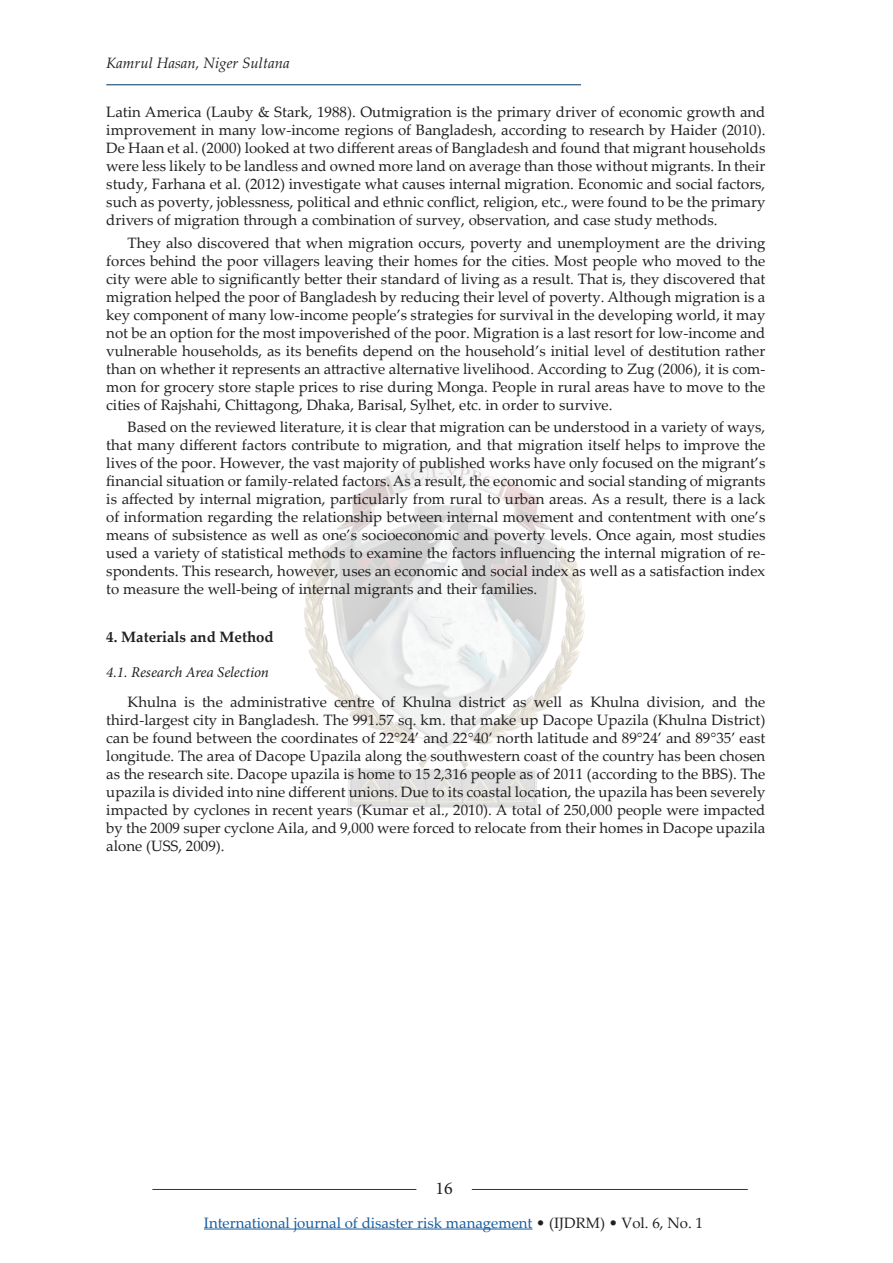
<style>
.page{position:relative;width:893px;height:1263px;background:#fff}
.page>*{position:absolute;margin:0;border:0;box-sizing:border-box;transform-origin:0 0}
.t1{font:18px "Minion Pro";color:#231f20}
.t2{font:15px/18px "Palatino Linotype";color:#231f20;text-align:justify}
.t3{font:15px "Palatino Linotype";color:#175d9e}
.Naslov_2{font:italic 15px "Minion Pro";letter-spacing:-.005em;color:#231f20}
.t4{font:italic 15px "Palatino Linotype";color:#231f20}
.Naslov_1{font:700 15px "Palatino Linotype";color:#231f20}
.s1{color:#231f20}
</style>
<div class="page">
<hr style="left:152px;top:1189px;width:264px;height:1px;background:#004071">
<hr style="left:472px;top:1189px;width:276px;height:1px;background:#004071">
<hr style="left:106px;top:84px;width:475px;height:1px;background:#003360">
<hr style="left:204px;top:1228px;width:328px;height:1px;background:#175d9e">
<img style="left:304px;top:461px;width:281px;height:347px">
<p class="t4" style="left:106px;top:52px;width:185px">Kamrul Hasan, Niger Sultana</p>
<p class="t2" style="left:106px;top:103px;width:661px">Latin America (Lauby &amp; Stark, 1988). Outmigration is the primary driver of economic growth and improvement in many low-income regions of Bangladesh, according to research by Haider (2010).<br>De Haan et al. (2000) looked at two different areas of Bangladesh and found that migrant households were less likely to be landless and owned more land on average than those without migrants. In their study, Farhana et al. (2012) investigate what causes internal migration. Economic and social factors, such as poverty, joblessness, political and ethnic conflict, religion, etc., were found to be the primary drivers of migration through a combination of survey, observation, and case study methods.</p>
<p class="t2" style="left:106px;top:233px;width:661px;text-indent:21px">They also discovered that when migration occurs, poverty and unemployment are the driving forces behind the poor villagers leaving their homes for the cities. Most people who moved to the city were able to significantly better their standard of living as a result. That is, they discovered that migration helped the poor of Bangladesh by reducing their level of poverty. Although migration is a key component of many low-income people’s strategies for survival in the developing world, it may not be an option for the most impoverished of the poor. Migration is a last resort for low-income and vulnerable households, as its benefits depend on the household’s initial level of destitution rather than on whether it represents an attractive alternative livelihood. According to Zug (2006), it is com&shy;mon for grocery store staple prices to rise during Monga. People in rural areas have to move to the cities of Rajshahi, Chittagong, Dhaka, Barisal, Sylhet, etc. in order to survive.</p>
<p class="t2" style="left:106px;top:417px;width:661px;text-indent:21px">Based on the reviewed literature, it is clear that migration can be understood in a variety of ways, that many different factors contribute to migration, and that migration itself helps to improve the lives of the poor. However, the vast majority of published works have only focused on the migrant’s financial situation or family-related factors. As a result, the economic and social standing of migrants is affected by internal migration, particularly from rural to urban areas. As a result, there is a lack of information regarding the relationship between internal movement and contentment with one’s means of subsistence as well as one’s socioeconomic and poverty levels. Once again, most studies used a variety of statistical methods to examine the factors influencing the internal migration of re&shy;spondents. This research, however, uses an economic and social index as well as a satisfaction index to measure the well-being of internal migrants and their families.</p>
<p class="Naslov_1" style="left:106px;top:626px;width:169px">4. Materials and Method</p>
<p class="Naslov_2" style="left:106px;top:662px;width:164px">4.1. Research Area Selection</p>
<p class="t2" style="left:106px;top:693px;width:661px;text-indent:21px">Khulna is the administrative centre of Khulna district as well as Khulna division, and the third-largest city in Bangladesh. The 991.57 sq. km. that make up Dacope Upazila (Khulna District) can be found between the coordinates of 22°24’ and 22°40’ north latitude and 89°24’ and 89°35’ east longitude. The area of Dacope Upazila along the southwestern coast of the country has been chosen as the research site. Dacope upazila is home to 15 2,316 people as of 2011 (according to the BBS). The upazila is divided into nine different unions. Due to its coastal location, the upazila has been severely impacted by cyclones in recent years (Kumar et al., 2010). A total of 250,000 people were impacted by the 2009 super cyclone Aila, and 9,000 were forced to relocate from their homes in Dacope upazila alone (USS, 2009).</p>
<p class="t1" style="left:435px;top:1176px;width:19px">16</p>
<p class="t3" style="left:204px;top:1212px;width:501px">International journal of disaster risk management <span class="s1">• (IJDRM) • Vol. 6, No. 1</span></p>
</div>
